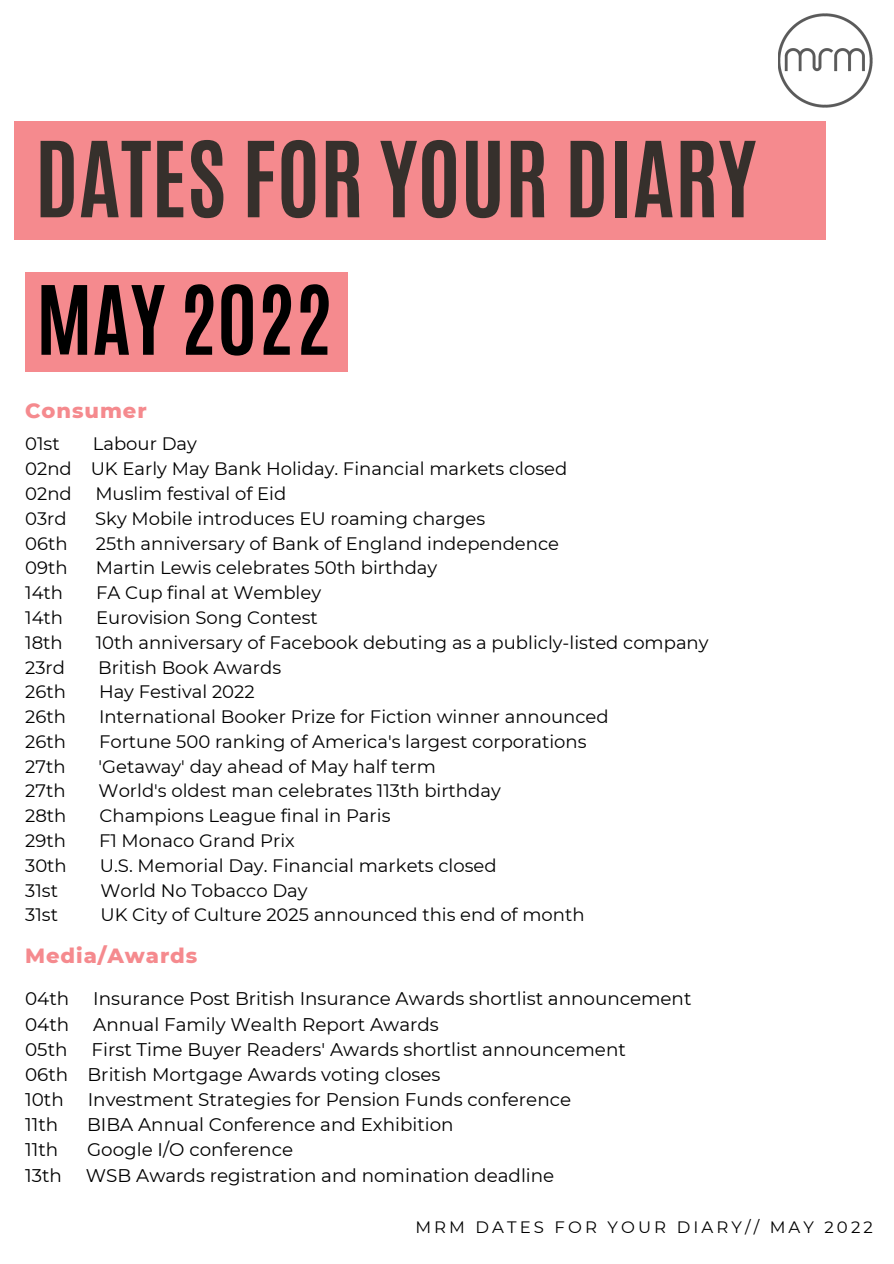
<style>
.page{position:relative;width:894px;height:1264px;background:#fff}
.page>*{position:absolute;margin:0;border:0;box-sizing:border-box;transform-origin:0 0}
.t1{font:700 88.95px "Antonio";color:#36302c}
.t2{font:700 81px "Antonio";color:#000}
.t3{font:800 21px "Montserrat";letter-spacing:.045em;color:#f58a8e}
.t4{font:18.3px "Montserrat";color:#000}
.t5{font:18px "Montserrat";color:#000}
.t6{font:16.5px "Montserrat";letter-spacing:.185em;color:#000}
</style>
<div class="page">
<div style="left:15px;top:121px;width:810px;height:118px;background:#f58a8e"></div>
<div style="left:25px;top:273px;width:322px;height:99px;background:#f58a8e"></div>
<img style="left:778px;top:13px;width:94px;height:95px">
<p class="t1" style="left:35px;top:116px;width:722px">DATES FOR YOUR DIARY</p>
<p class="t2" style="left:36px;top:262px;width:298px">MAY 2022</p>
<p class="t3" style="left:25px;top:398px;width:123px">Consumer</p>
<p class="t5" style="left:25px;top:433px;width:36px">01st</p>
<p class="t5" style="left:93px;top:433px;width:106px">Labour Day</p>
<p class="t5" style="left:25px;top:458px;width:543px">02nd UK Early May Bank Holiday. Financial markets closed</p>
<p class="t5" style="left:25px;top:482px;width:48px">02nd</p>
<p class="t5" style="left:95px;top:482px;width:192px">Muslim festival of Eid</p>
<p class="t5" style="left:25px;top:507px;width:43px">03rd</p>
<p class="t5" style="left:95px;top:507px;width:391px">Sky Mobile introduces EU roaming charges</p>
<p class="t5" style="left:25px;top:532px;width:44px">06th</p>
<p class="t5" style="left:96px;top:532px;width:464px">25th anniversary of Bank of England independence</p>
<p class="t5" style="left:25px;top:557px;width:44px">09th</p>
<p class="t5" style="left:96px;top:557px;width:343px">Martin Lewis celebrates 50th birthday</p>
<p class="t5" style="left:25px;top:581px;width:39px">14th</p>
<p class="t5" style="left:96px;top:581px;width:226px">FA Cup final at Wembley</p>
<p class="t5" style="left:25px;top:606px;width:39px">14th</p>
<p class="t5" style="left:96px;top:606px;width:223px">Eurovision Song Contest</p>
<p class="t5" style="left:25px;top:631px;width:39px">18th</p>
<p class="t5" style="left:96px;top:631px;width:614px">10th anniversary of Facebook debuting as a publicly-listed company</p>
<p class="t5" style="left:25px;top:656px;width:41px">23rd</p>
<p class="t5" style="left:98px;top:656px;width:184px">British Book Awards</p>
<p class="t5" style="left:25px;top:681px;width:42px">26th</p>
<p class="t5" style="left:99px;top:681px;width:157px">Hay Festival 2022</p>
<p class="t5" style="left:25px;top:705px;width:42px">26th</p>
<p class="t5" style="left:99px;top:705px;width:511px">International Booker Prize for Fiction winner announced</p>
<p class="t5" style="left:25px;top:730px;width:42px">26th</p>
<p class="t5" style="left:99px;top:730px;width:489px">Fortune 500 ranking of America's largest corporations</p>
<p class="t5" style="left:25px;top:755px;width:42px">27th</p>
<p class="t5" style="left:99px;top:755px;width:339px">'Getaway' day ahead of May half term</p>
<p class="t5" style="left:25px;top:780px;width:42px">27th</p>
<p class="t5" style="left:99px;top:780px;width:403px">World's oldest man celebrates 113th birthday</p>
<p class="t5" style="left:25px;top:804px;width:43px">28th</p>
<p class="t5" style="left:99px;top:804px;width:292px">Champions League final in Paris</p>
<p class="t5" style="left:25px;top:829px;width:42px">29th</p>
<p class="t5" style="left:99px;top:829px;width:197px">F1 Monaco Grand Prix</p>
<p class="t5" style="left:25px;top:854px;width:43px">30th</p>
<p class="t5" style="left:100px;top:854px;width:398px">U.S. Memorial Day. Financial markets closed</p>
<p class="t5" style="left:25px;top:879px;width:34px">31st</p>
<p class="t5" style="left:100px;top:879px;width:209px">World No Tobacco Day</p>
<p class="t5" style="left:25px;top:903px;width:34px">31st</p>
<p class="t5" style="left:100px;top:903px;width:485px">UK City of Culture 2025 announced this end of month</p>
<p class="t3" style="left:25px;top:942px;width:174px">Media/Awards</p>
<p class="t4" style="left:25px;top:987px;width:46px">04th</p>
<p class="t4" style="left:93px;top:987px;width:599px">Insurance Post British Insurance Awards shortlist announcement</p>
<p class="t4" style="left:25px;top:1012px;width:46px">04th</p>
<p class="t4" style="left:93px;top:1012px;width:347px">Annual Family Wealth Report Awards</p>
<p class="t4" style="left:25px;top:1038px;width:44px">05th</p>
<p class="t4" style="left:91px;top:1038px;width:535px">First Time Buyer Readers' Awards shortlist announcement</p>
<p class="t4" style="left:25px;top:1063px;width:417px">06th British Mortgage Awards voting closes</p>
<p class="t4" style="left:25px;top:1088px;width:40px">10th</p>
<p class="t4" style="left:88px;top:1088px;width:485px">Investment Strategies for Pension Funds conference</p>
<p class="t4" style="left:25px;top:1113px;width:35px">11th</p>
<p class="t4" style="left:87px;top:1113px;width:368px">BIBA Annual Conference and Exhibition</p>
<p class="t4" style="left:25px;top:1138px;width:35px">11th</p>
<p class="t4" style="left:87px;top:1138px;width:207px">Google I/O conference</p>
<p class="t4" style="left:25px;top:1163px;width:38px">13th</p>
<p class="t4" style="left:86px;top:1163px;width:469px">WSB Awards registration and nomination deadline</p>
<p class="t6" style="left:548px;top:988px;width:6px">·</p>
<p class="t6" style="left:415px;top:1216px;width:459px">MRM DATES FOR YOUR DIARY// MAY 2022</p>
</div>
